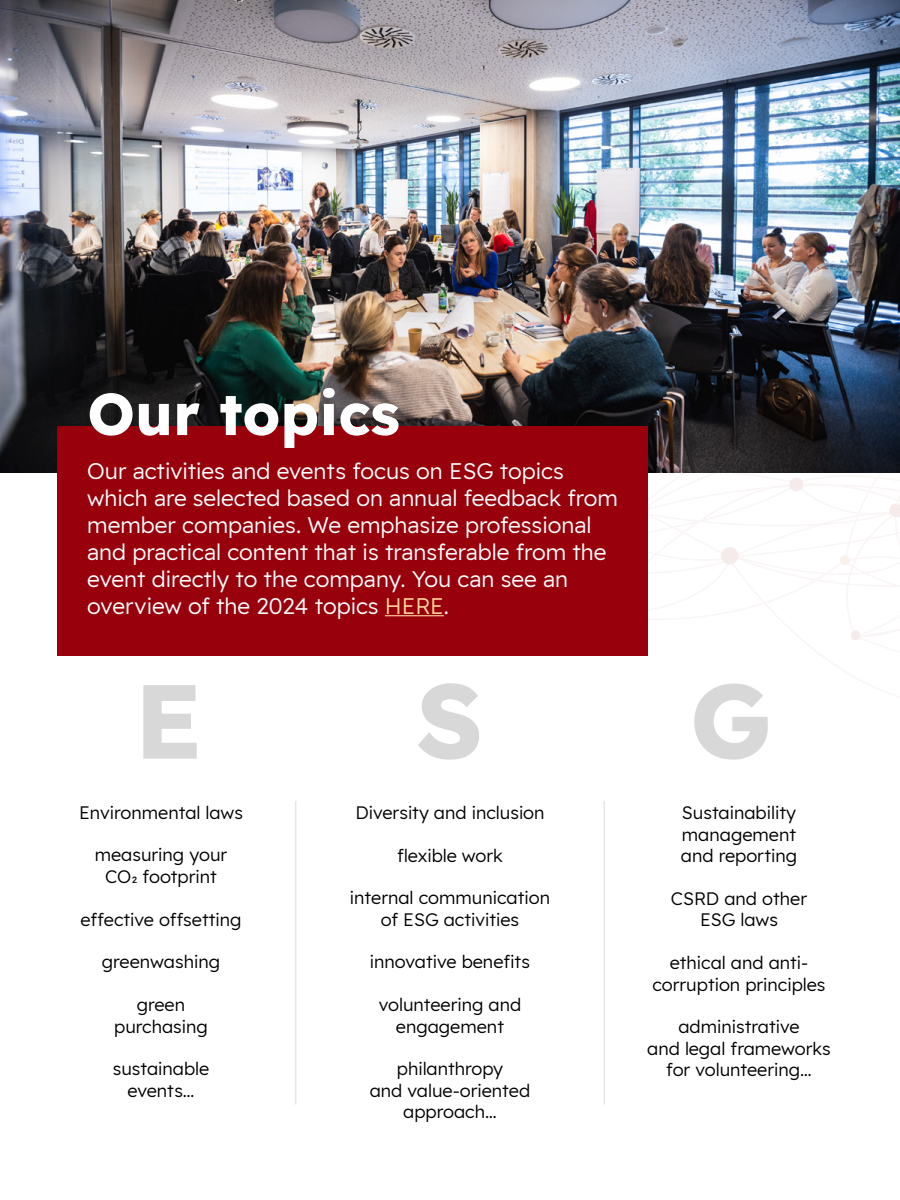
<style>
.page{position:relative;width:900px;height:1200px;background:#fff}
.page>*{position:absolute;margin:0;border:0;box-sizing:border-box;transform-origin:0 0}
.t1{font:700 105px "Lexend";color:#d8d8d8}
.t2{font:700 58.5px "Lexend";color:#fff}
.t3{font:22.5px/27px "Lexend";color:#fff}
.t4{font:18px/21.6px "Lexend";color:#000;text-align:center}
.s1{color:#ffd49e}
</style>
<div class="page">
<svg style="left:513px;top:472px;width:387px;height:184px"></svg>
<img style="left:0;top:0;width:900px;height:472px">
<div style="left:57px;top:426px;width:591px;height:229px;background:#98000c"></div>
<hr style="left:385px;top:615px;width:59px;height:1px;background:#ffd49e">
<hr style="left:295px;top:801px;width:1px;height:304px;background:#e6e6e6">
<hr style="left:604px;top:801px;width:1px;height:304px;background:#e6e6e6">
<h2 class="t2" style="left:87px;top:367px;width:314px">Our topics</h2>
<p class="t3" style="left:87px;top:456px;width:532px">Our activities and events focus on ESG topics which are selected based on annual feedback from member companies. We emphasize professional and practical content that is transferable from the event directly to the company. You can see an overview of the 2024 topics <span class="s1">HERE</span>.</p>
<h1 class="t1" style="left:134px;top:637px;width:70px">E</h1>
<h1 class="t1" style="left:416px;top:637px;width:68px">S</h1>
<h1 class="t1" style="left:690px;top:637px;width:84px">G</h1>
<p class="t4" style="left:79px;top:801px;width:165px">Environmental laws</p>
<p class="t4" style="left:95px;top:843px;width:134px">measuring your<br>CO2 footprint</p>
<p class="t4" style="left:81px;top:907px;width:162px">effective offsetting</p>
<p class="t4" style="left:102px;top:950px;width:120px">greenwashing</p>
<p class="t4" style="left:114px;top:993px;width:95px">green purchasing</p>
<p class="t4" style="left:113px;top:1057px;width:98px">sustainable events…</p>
<p class="t4" style="left:355px;top:801px;width:191px">Diversity and inclusion</p>
<p class="t4" style="left:397px;top:843px;width:108px">flexible work</p>
<p class="t4" style="left:350px;top:886px;width:202px">internal communication of ESG activities</p>
<p class="t4" style="left:370px;top:950px;width:162px">innovative benefits</p>
<p class="t4" style="left:379px;top:993px;width:144px">volunteering and engagement</p>
<p class="t4" style="left:370px;top:1057px;width:162px">philanthropy<br>and value-oriented approach…</p>
<p class="t4" style="left:681px;top:801px;width:118px;text-align:justify">Sustainability management and reporting</p>
<p class="t4" style="left:671px;top:886px;width:138px">CSRD and other<br>ESG laws</p>
<p class="t4" style="left:652px;top:951px;width:175px">ethical and anti&shy;corruption principles</p>
<p class="t4" style="left:647px;top:1015px;width:185px">administrative<br>and legal frameworks for volunteering…</p>
</div>
